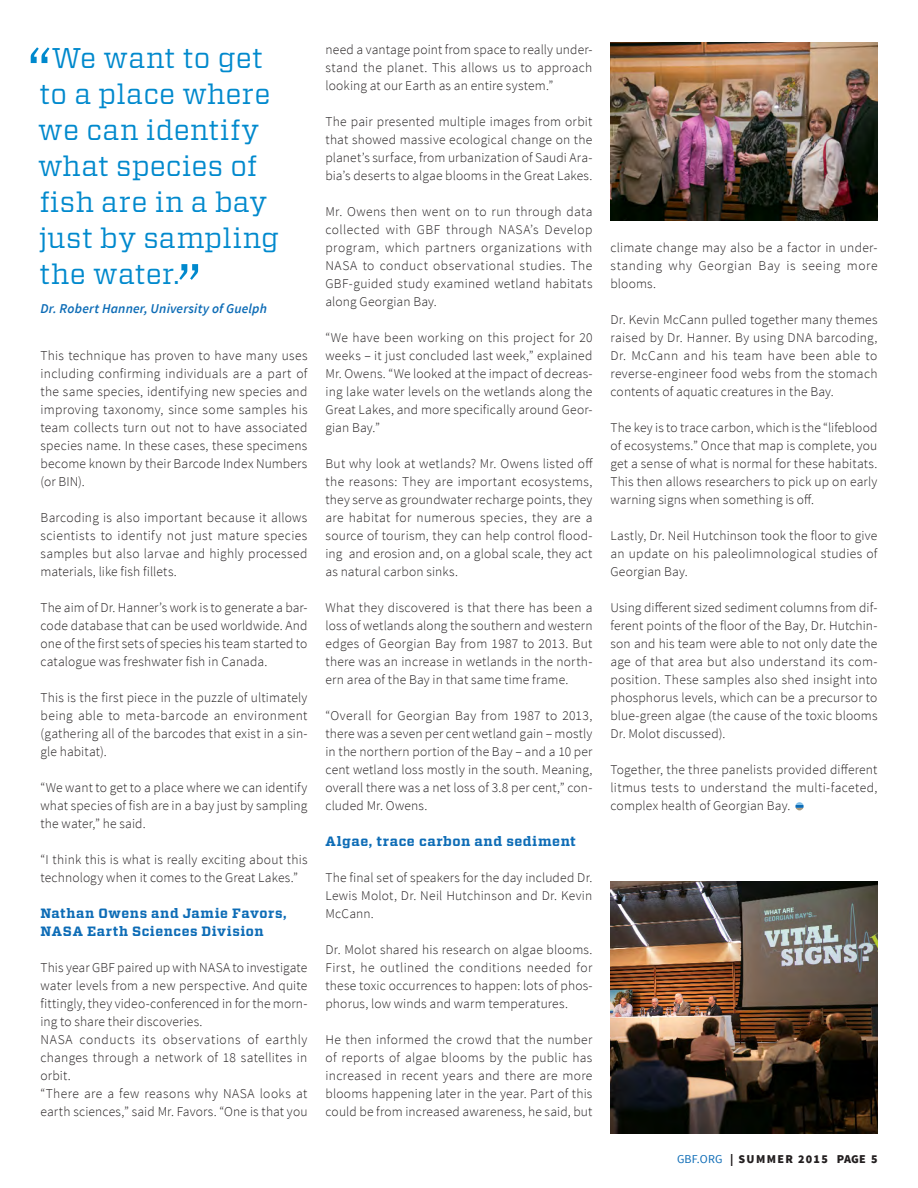
<style>
.page{position:relative;width:918px;height:1188px;background:#fff}
.page>*{position:absolute;margin:0;border:0;box-sizing:border-box;transform-origin:0 0}
.t1{font:60px "Vitesse";color:#0089cd}
.t2{font:28.5px/36px "Vitesse";letter-spacing:.01em;color:#0089cd}
.Paragraph_Style_1{font:300 13.5px/18px "Source Sans Pro";letter-spacing:.015em;color:#231f20;text-align:justify}
.Paragraph_Style_1-2{font:700 13.5px/18px "Vitesse";letter-spacing:.045em;color:#0d6cb6}
.t3{font:italic 600 13.5px "Source Sans Pro";letter-spacing:.01em;color:#0d6cb6}
.Paragraph_Style_1-3{font:300 13.35px/18px "Source Sans Pro";letter-spacing:.015em;color:#231f20;text-align:justify}
.t4{font:900 12px "Source Sans Pro";letter-spacing:.115em;color:#231f20}
.s1{font-size:60px}
.s2{font-weight:400;color:#0d6cb6}
</style>
<div class="page">
<img style="left:611px;top:43px;width:267px;height:178px">
<img style="left:610px;top:881px;width:268px;height:252px">
<svg style="left:795px;top:802px;width:9px;height:8px"></svg>
<p class="t2" style="left:38px;top:39px;width:243px;text-indent:-11px"><span class="s1">“</span>We want to get to a place where we can identify what species of fish are in a bay just by sampling the water.</p>
<p class="t3" style="left:40px;top:300px;width:228px">Dr. Robert Hanner, University of Guelph</p>
<p class="t1" style="left:178px;top:244px;width:25px">”</p>
<p class="Paragraph_Style_1" style="left:40px;top:347px;width:269px">This technique has proven to have many uses including confirming individuals are a part of the same species, identifying new species and improving taxonomy, since some samples his team collects turn out not to have associated species name. In these cases, these specimens become known by their Barcode Index Numbers (or BIN).</p>
<p class="Paragraph_Style_1" style="left:40px;top:509px;width:269px">Barcoding is also important because it allows scientists to identify not just mature species samples but also larvae and highly processed materials, like fish fillets.</p>
<p class="Paragraph_Style_1" style="left:40px;top:599px;width:269px">The aim of Dr. Hanner’s work is to generate a bar&shy;code database that can be used worldwide. And one of the first sets of species his team started to catalogue was freshwater fish in Canada.</p>
<p class="Paragraph_Style_1" style="left:40px;top:689px;width:269px">This is the first piece in the puzzle of ultimately being able to meta-barcode an environment (gathering all of the barcodes that exist in a sin&shy;gle habitat).</p>
<p class="Paragraph_Style_1" style="left:40px;top:779px;width:269px">“We want to get to a place where we can identify what species of fish are in a bay just by sampling the water,” he said.</p>
<p class="Paragraph_Style_1" style="left:40px;top:851px;width:269px">“I think this is what is really exciting about this technology when it comes to the Great Lakes.”</p>
<p class="Paragraph_Style_1-2" style="left:40px;top:904px;width:247px">Nathan Owens and Jamie Favors,<br>NASA Earth Sciences Division</p>
<p class="Paragraph_Style_1" style="left:40px;top:959px;width:269px">This year GBF paired up with NASA to investigate water levels from a new perspective. And quite fittingly, they video-conferenced in for the morn&shy;ing to share their discoveries.</p>
<p class="Paragraph_Style_1" style="left:40px;top:1031px;width:268px">NASA conducts its observations of earthly changes through a network of 18 satellites in orbit.</p>
<p class="Paragraph_Style_1" style="left:40px;top:1085px;width:269px">“There are a few reasons why NASA looks at earth sciences,” said Mr. Favors. “One is that you</p>
<p class="Paragraph_Style_1" style="left:325px;top:40px;width:269px">need a vantage point from space to really under&shy;stand the planet. This allows us to approach looking at our Earth as an entire system.”</p>
<p class="Paragraph_Style_1" style="left:325px;top:112px;width:269px">The pair presented multiple images from orbit</p>
<p class="Paragraph_Style_1-3" style="left:326px;top:131px;width:269px">that showed massive ecological change on the planet’s surface, from urbanization of Saudi Ara&shy;bia’s deserts to algae blooms in the Great Lakes.</p>
<p class="Paragraph_Style_1-3" style="left:326px;top:203px;width:269px">Mr. Owens then went on to run through data collected with GBF through NASA’s Develop program, which partners organizations with NASA to conduct observational studies. The GBF-guided study examined wetland habitats along Georgian Bay.</p>
<p class="Paragraph_Style_1-3" style="left:326px;top:329px;width:269px">“We have been working on this project for 20 weeks – it just concluded last week,” explained Mr. Owens. “We looked at the impact of decreas&shy;ing lake water levels on the wetlands along the Great Lakes, and more specifically around Geor&shy;gian Bay.”</p>
<p class="Paragraph_Style_1-3" style="left:326px;top:455px;width:269px">But why look at wetlands? Mr. Owens listed off the reasons: They are important ecosystems, they serve as groundwater recharge points, they are habitat for numerous species, they are a source of tourism, they can help control flood&shy;ing and erosion and, on a global scale, they act as natural carbon sinks.</p>
<p class="Paragraph_Style_1-3" style="left:326px;top:599px;width:269px">What they discovered is that there has been a loss of wetlands along the southern and western edges of Georgian Bay from 1987 to 2013. But there was an increase in wetlands in the north&shy;ern area of the Bay in that same time frame.</p>
<p class="Paragraph_Style_1-3" style="left:326px;top:707px;width:269px">“Overall for Georgian Bay from 1987 to 2013, there was a seven per cent wetland gain – mostly in the northern portion of the Bay – and a 10 per cent wetland loss mostly in the south. Meaning, overall there was a net loss of 3.8 per cent,” con&shy;cluded Mr. Owens.</p>
<p class="Paragraph_Style_1-2" style="left:326px;top:832px;width:252px">Algae, trace carbon and sediment</p>
<p class="Paragraph_Style_1-3" style="left:326px;top:869px;width:268px">The final set of speakers for the day included Dr.<br>Lewis Molot, Dr. Neil Hutchinson and Dr. Kevin McCann.</p>
<p class="Paragraph_Style_1-3" style="left:326px;top:941px;width:269px">Dr. Molot shared his research on algae blooms.<br>First, he outlined the conditions needed for these toxic occurrences to happen: lots of phos&shy;phorus, low winds and warm temperatures.</p>
<p class="Paragraph_Style_1-3" style="left:326px;top:1031px;width:269px">He then informed the crowd that the number of reports of algae blooms by the public has increased in recent years and there are more blooms happening later in the year. Part of this could be from increased awareness, he said, but</p>
<p class="Paragraph_Style_1-3" style="left:610px;top:239px;width:269px">climate change may also be a factor in under&shy;standing why Georgian Bay is seeing more blooms.</p>
<p class="Paragraph_Style_1-3" style="left:610px;top:311px;width:269px">Dr. Kevin McCann pulled together many themes raised by Dr. Hanner. By using DNA barcoding, Dr. McCann and his team have been able to reverse-engineer food webs from the stomach contents of aquatic creatures in the Bay.</p>
<p class="Paragraph_Style_1-3" style="left:610px;top:419px;width:268px">The key is to trace carbon, which is the “lifeblood of ecosystems.” Once that map is complete, you get a sense of what is normal for these habitats.<br>This then allows researchers to pick up on early warning signs when something is off.</p>
<p class="Paragraph_Style_1-3" style="left:610px;top:527px;width:268px">Lastly, Dr. Neil Hutchinson took the floor to give an update on his paleolimnological studies of Georgian Bay.</p>
<p class="Paragraph_Style_1-3" style="left:610px;top:599px;width:269px">Using different sized sediment columns from dif&shy;ferent points of the floor of the Bay, Dr. Hutchin&shy;son and his team were able to not only date the age of that area but also understand its com&shy;position. These samples also shed insight into phosphorus levels, which can be a precursor to blue-green algae (the cause of the toxic blooms Dr. Molot discussed).</p>
<p class="Paragraph_Style_1-3" style="left:610px;top:761px;width:268px">Together, the three panelists provided different litmus tests to understand the multi-faceted, complex health of Georgian Bay.</p>
<p class="t4" style="left:677px;top:1151px;width:202px"><span class="s2">GBF.ORG</span> | SUMMER 2015 PAGE 5</p>
</div>
